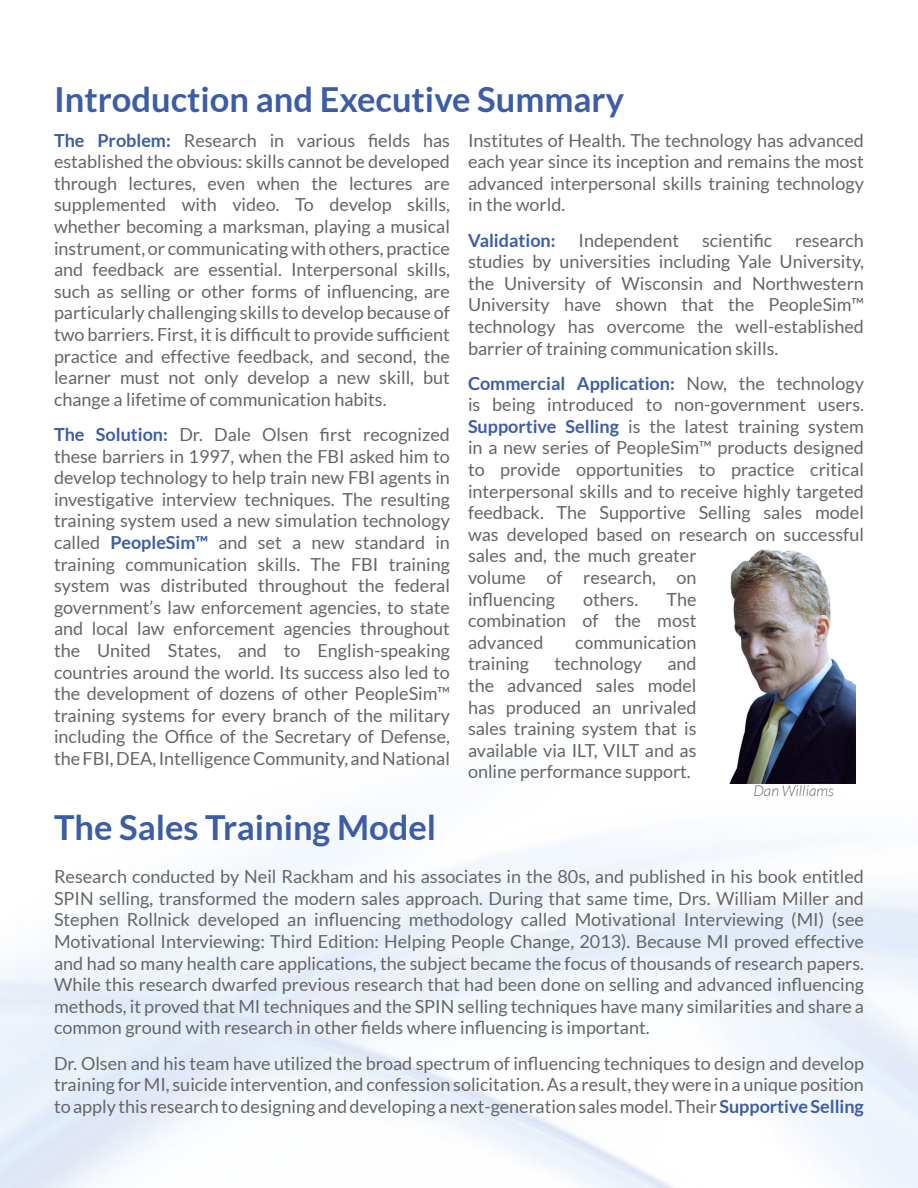
<style>
.page{position:relative;width:918px;height:1188px;background:#fff}
.page>*{position:absolute;margin:0;border:0;box-sizing:border-box;transform-origin:0 0}
.Paragraph_Style_1{font:700 34.5px "Lato";color:#3c5da5}
.Paragraph_Style_1-2{font:18px/21.6px "Lato";color:#656666;text-align:justify}
.final_paragraph{font:18px/21.6px "Lato";color:#656666;text-align:justify}
.Paragraph_Style_1-3{font:700 18px "Lato";color:#3c5da5}
.final_paragraph-2{font:italic 300 15px "Lato";color:#656666}
.s1{font-weight:700;color:#3c5da5}
</style>
<div class="page">
<img style="left:729px;top:549px;width:127px;height:235px">
<p class="Paragraph_Style_1" style="left:54px;top:79px;width:572px">Introduction and Executive Summary</p>
<p class="Paragraph_Style_1-2" style="left:54px;top:129px;width:398px"><span class="s1">The Problem:</span> Research in various fields has established the obvious: skills cannot be developed through lectures, even when the lectures are supplemented with video. To develop skills, whether becoming a marksman, playing a musical instrument, or communicating with others, practice and feedback are essential. Interpersonal skills, such as selling or other forms of influencing, are particularly challenging skills to develop because of two barriers. First, it is difficult to provide sufficient practice and effective feedback, and second, the learner must not only develop a new skill, but change a lifetime of communication habits.</p>
<p class="Paragraph_Style_1-2" style="left:54px;top:423px;width:398px"><span class="s1">The Solution:</span> Dr. Dale Olsen first recognized these barriers in 1997, when the FBI asked him to develop technology to help train new FBI agents in investigative interview techniques. The resulting training system used a new simulation technology called <span class="s1">PeopleSim™</span> and set a new standard in training communication skills. The FBI training system was distributed throughout the federal government’s law enforcement agencies, to state and local law enforcement agencies throughout the United States, and to English-speaking countries around the world. Its success also led to the development of dozens of other PeopleSim™ training systems for every branch of the military including the Office of the Secretary of Defense, the FBI, DEA, Intelligence Community, and National</p>
<p class="Paragraph_Style_1-2" style="left:468px;top:129px;width:398px">Institutes of Health. The technology has advanced each year since its inception and remains the most advanced interpersonal skills training technology in the world.</p>
<p class="Paragraph_Style_1-3" style="left:468px;top:230px;width:89px">Validation:</p>
<p class="Paragraph_Style_1-2" style="left:579px;top:229px;width:102px">Independent</p>
<p class="Paragraph_Style_1-2" style="left:702px;top:229px;width:72px">scientific</p>
<p class="Paragraph_Style_1-2" style="left:468px;top:229px;width:398px;text-indent:327px">research studies by universities including Yale University, the University of Wisconsin and Northwestern University have shown that the PeopleSim™ technology has overcome the well-established barrier of training communication skills.</p>
<p class="final_paragraph" style="left:468px;top:372px;width:398px;text-align:left"><span class="s1">Commercial Application:</span> Now, the technology is being introduced to non-government users.<br><span class="s1">Supportive Selling</span> is the latest training system in a new series of PeopleSim™ products designed to provide opportunities to practice critical interpersonal skills and to receive highly targeted feedback. The Supportive Selling sales model was developed based on research on successful sales and, the much greater<br>volume of research, on<br>influencing</p>
<p class="final_paragraph" style="left:468px;top:588px;width:230px;text-indent:199px">The combination of the most advanced</p>
<p class="final_paragraph" style="left:583px;top:588px;width:57px">others.</p>
<p class="final_paragraph" style="left:575px;top:631px;width:123px">communication</p>
<p class="final_paragraph" style="left:468px;top:653px;width:63px">training</p>
<p class="final_paragraph" style="left:554px;top:653px;width:89px">technology</p>
<p class="final_paragraph" style="left:468px;top:653px;width:230px;text-indent:199px">and the advanced sales model has produced an unrivaled sales training system that is available via ILT, VILT and as online performance support.</p>
<p class="final_paragraph-2" style="left:754px;top:782px;width:82px">Dan Williams</p>
<p class="Paragraph_Style_1" style="left:54px;top:808px;width:384px">The Sales Training Model</p>
<p class="Paragraph_Style_1-2" style="left:54px;top:866px;width:812px">Research conducted by Neil Rackham and his associates in the 80s, and published in his book entitled SPIN selling, transformed the modern sales approach. During that same time, Drs. William Miller and Stephen Rollnick developed an influencing methodology called Motivational Interviewing (MI) (see Motivational Interviewing: Third Edition: Helping People Change, 2013). Because MI proved effective and had so many health care applications, the subject became the focus of thousands of research papers.<br>While this research dwarfed previous research that had been done on selling and advanced influencing methods, it proved that MI techniques and the SPIN selling techniques have many similarities and share a common ground with research in other fields where influencing is important.</p>
<p class="Paragraph_Style_1-2" style="left:54px;top:1052px;width:811px">Dr. Olsen and his team have utilized the broad spectrum of influencing techniques to design and develop training for MI, suicide intervention, and confession solicitation. As a result, they were in a unique position to apply this research to designing and developing a next-generation sales model. Their <span class="s1">Supportive Selling</span></p>
</div>
